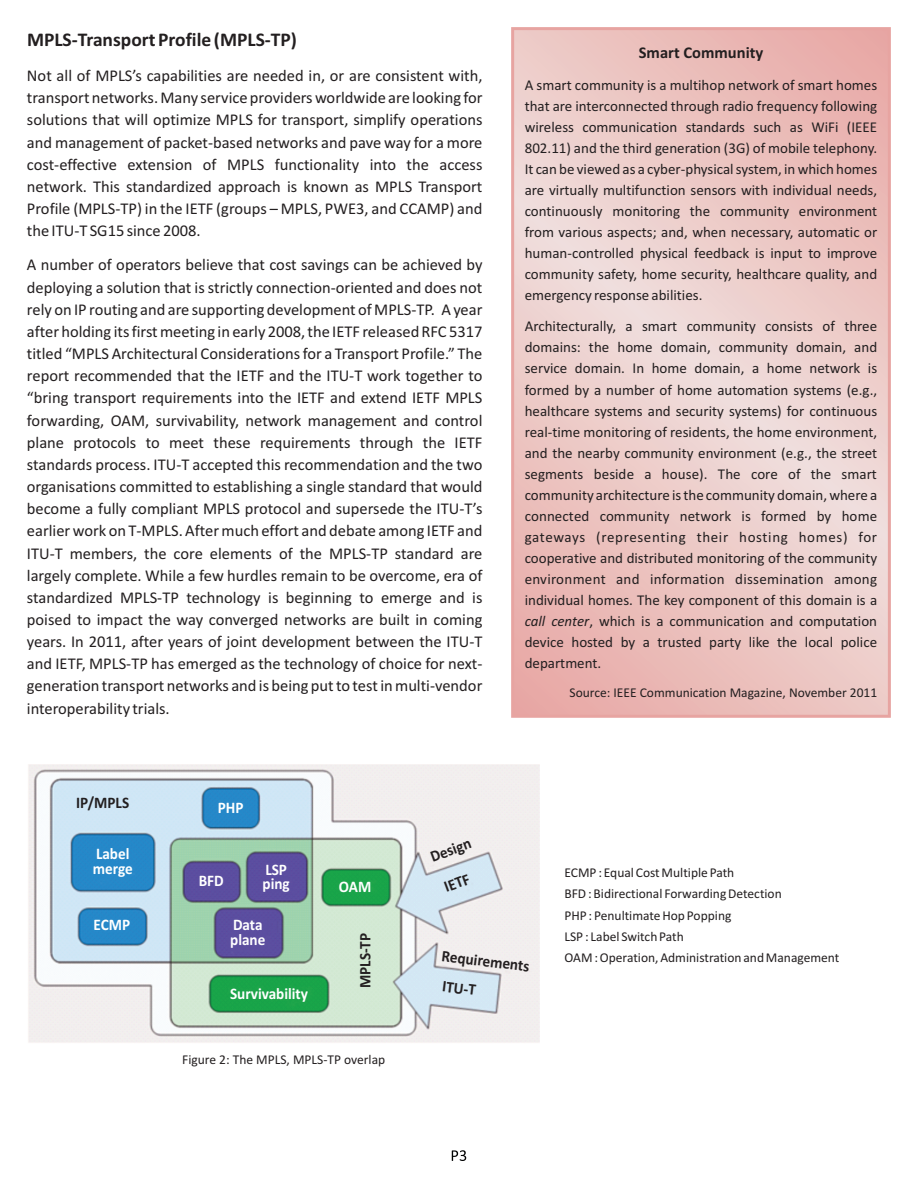
<style>
.page{position:relative;width:918px;height:1188px;background:#fff}
.page>*{position:absolute;margin:0;border:0;box-sizing:border-box;transform-origin:0 0}
.t1{font:700 19.5px "Calibri";color:#231f20}
.t2{font:16.5px/22.2px "Calibri";color:#231f20;text-align:justify}
.t3{font:700 16.5px "Calibri";color:#231f20}
.t4{font:700 16.2px/14.7px "Calibri";color:#fff;scale:.94 1}
.t5{font:700 16.2px/30.3px "Calibri";color:#231f20;scale:.94 1}
.t6{font:15px/21px "Calibri";color:#231f20;text-align:justify}
.t7{font:13.5px/21.5px "Calibri";color:#231f20}
.s1{font-style:italic}
</style>
<div class="page">
<svg style="left:452px;top:1150px;width:14px;height:11px"></svg>
<svg style="left:515px;top:31px;width:372px;height:683px;background:#ecc9c6"></svg>
<div style="left:511px;top:27px;width:380px;height:691px;border:3px solid #e7a4a1"></div>
<img style="left:28px;top:765px;width:512px;height:278px">
<p class="t1" style="left:27px;top:31px;width:271px">MPLS-Transport Profile (MPLS-TP)</p>
<p class="t2" style="left:27px;top:66px;width:457px">Not all of MPLS’s capabilities are needed in, or are consistent with, transport networks. Many service providers worldwide are looking for solutions that will optimize MPLS for transport, simplify operations and management of packet-based networks and pave way for a more cost-effective extension of MPLS functionality into the access network. This standardized approach is known as MPLS Transport Profile (MPLS-TP) in the IETF (groups – MPLS, PWE3, and CCAMP) and the ITU-T SG15 since 2008.</p>
<p class="t2" style="left:27px;top:255px;width:457px">A number of operators believe that cost savings can be achieved by deploying a solution that is strictly connection-oriented and does not rely on IP routing and are supporting development of MPLS-TP. A year after holding its first meeting in early 2008, the IETF released RFC 5317 titled “MPLS Architectural Considerations for a Transport Profile.” The report recommended that the IETF and the ITU-T work together to “bring transport requirements into the IETF and extend IETF MPLS forwarding, OAM, survivability, network management and control plane protocols to meet these requirements through the IETF standards process. ITU-T accepted this recommendation and the two organisations committed to establishing a single standard that would become a fully compliant MPLS protocol and supersede the ITU-T’s earlier work on T-MPLS. After much effort and debate among IETF and ITU-T members, the core elements of the MPLS-TP standard are largely complete. While a few hurdles remain to be overcome, era of standardized MPLS-TP technology is beginning to emerge and is poised to impact the way converged networks are built in coming years. In 2011, after years of joint development between the ITU-T and IETF, MPLS-TP has emerged as the technology of choice for next&shy;generation transport networks and is being put to test in multi-vendor interoperability trials.</p>
<p class="t3" style="left:639px;top:45px;width:126px">Smart Community</p>
<p class="t6" style="left:525px;top:75px;width:354px">A smart community is a multihop network of smart homes that are interconnected through radio frequency following wireless communication standards such as WiFi (IEEE 802.11) and the third generation (3G) of mobile telephony.<br>It can be viewed as a cyber-physical system, in which homes are virtually multifunction sensors with individual needs, continuously monitoring the community environment from various aspects; and, when necessary, automatic or human-controlled physical feedback is input to improve community safety, home security, healthcare quality, and emergency response abilities.</p>
<p class="t6" style="left:525px;top:317px;width:354px">Architecturally, a smart community consists of three domains: the home domain, community domain, and service domain. In home domain, a home network is formed by a number of home automation systems (e.g., healthcare systems and security systems) for continuous real-time monitoring of residents, the home environment, and the nearby community environment (e.g., the street segments beside a house). The core of the smart community architecture is the community domain, where a connected community network is formed by home gateways (representing their hosting homes) for cooperative and distributed monitoring of the community environment and information dissemination among individual homes. The key component of this domain is a <span class="s1">call center</span>, which is a communication and computation device hosted by a trusted party like the local police department.</p>
<p class="t7" style="left:570px;top:683px;width:309px">Source: IEEE Communication Magazine, November 2011</p>
<p class="t5" style="left:76px;top:789px;width:58px">IP/MPLS</p>
<p class="t4" style="left:218px;top:801px;width:29px">PHP</p>
<p class="t4" style="left:93px;top:848px;width:44px">Label merge</p>
<p class="t4" style="left:199px;top:875px;width:28px">BFD</p>
<p class="t4" style="left:263px;top:863px;width:30px">LSP ping</p>
<p class="t4" style="left:94px;top:919px;width:40px">ECMP</p>
<p class="t4" style="left:230px;top:919px;width:39px">Data plane</p>
<p class="t4" style="left:230px;top:988px;width:85px">Survivability</p>
<p class="t4" style="left:339px;top:881px;width:36px">OAM</p>
<p class="t5" style="left:351px;top:988px;width:60px;rotate:-90deg">MPLS-TP</p>
<p class="t7" style="left:182px;top:1050px;width:205px">Figure 2: The MPLS, MPLS-TP overlap</p>
<p class="t5" style="left:426px;top:844px;width:47px;rotate:-20deg">Design</p>
<p class="t5" style="left:440px;top:874px;width:29px;rotate:-20deg">IETF</p>
<p class="t5" style="left:444px;top:942px;width:95px;rotate:7deg">Requirements<br>ITU-T</p>
<p class="t7" style="left:564px;top:863px;width:277px">ECMP : Equal Cost Multiple Path<br>BFD : Bidirectional Forwarding Detection<br>PHP : Penultimate Hop Popping<br>LSP : Label Switch Path<br>OAM : Operation, Administration and Management</p>
</div>
